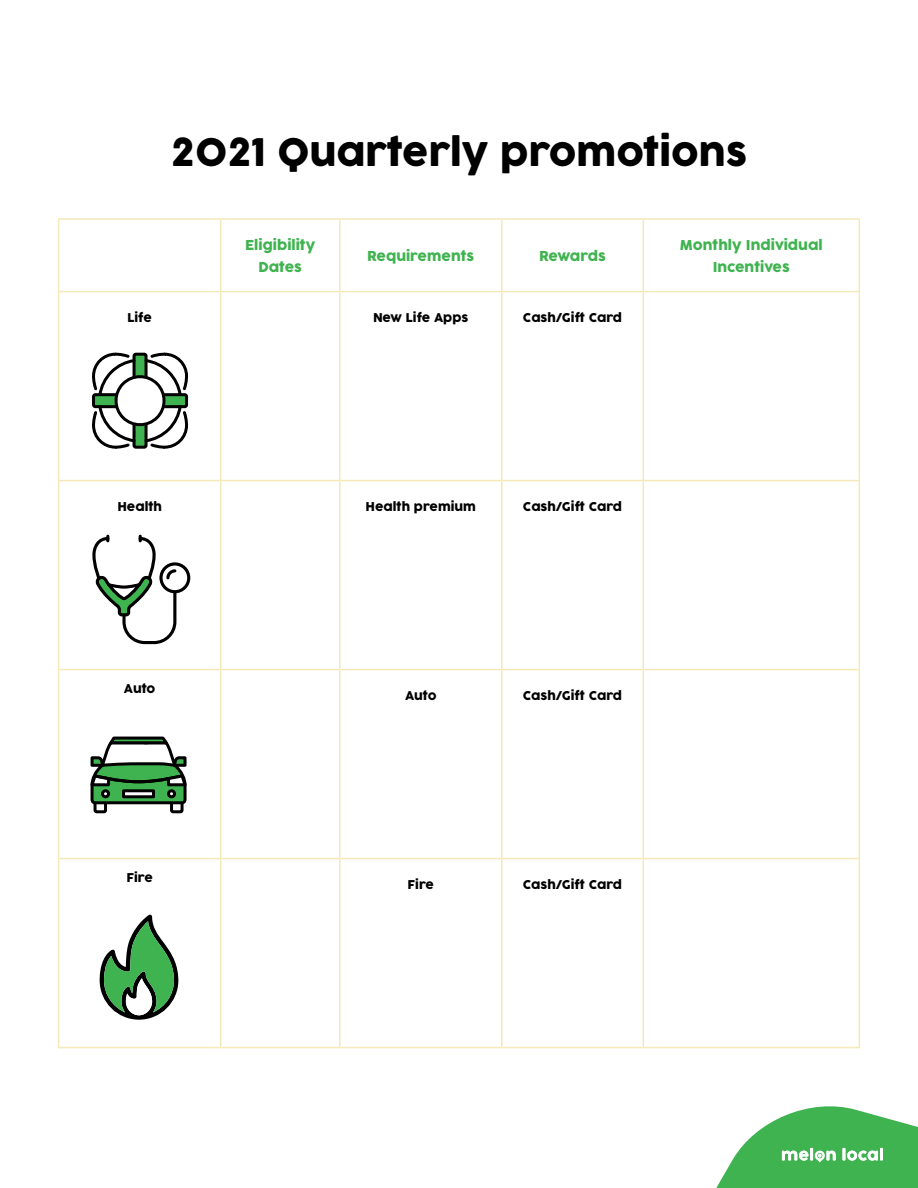
<style>
.page{position:relative;width:918px;height:1188px;background:#fff}
.page>*{position:absolute;margin:0;border:0;box-sizing:border-box;transform-origin:0 0}
.t1{font:37.5px "Cocogoose Pro";color:#000}
.t2{font:13.5px/22.5px "Cocogoose Pro";color:#3fb34f;text-align:center}
.t3{font:13.5px "Cocogoose Pro";letter-spacing:-.025em;color:#3fb34f}
.t4{font:12px "Cocogoose Pro";color:#000}
</style>
<div class="page">
<hr style="left:58px;top:218px;width:163px;height:2px;background:#f4e9b9">
<hr style="left:58px;top:220px;width:1px;height:71px;background:#f4e9b9">
<hr style="left:221px;top:218px;width:119px;height:2px;background:#f4e9b9">
<hr style="left:220px;top:220px;width:1px;height:71px;background:#f4e9b9">
<hr style="left:340px;top:218px;width:162px;height:2px;background:#f4e9b9">
<hr style="left:339px;top:220px;width:2px;height:71px;background:#f4e9b9">
<hr style="left:502px;top:218px;width:141px;height:2px;background:#f4e9b9">
<hr style="left:501px;top:220px;width:2px;height:71px;background:#f4e9b9">
<hr style="left:643px;top:218px;width:217px;height:2px;background:#f4e9b9">
<hr style="left:643px;top:220px;width:1px;height:71px;background:#f4e9b9">
<hr style="left:859px;top:220px;width:1px;height:71px;background:#f4e9b9">
<hr style="left:58px;top:291px;width:163px;height:1px;background:#f4e9b9">
<hr style="left:58px;top:292px;width:1px;height:188px;background:#f4e9b9">
<hr style="left:221px;top:291px;width:119px;height:1px;background:#f4e9b9">
<hr style="left:220px;top:292px;width:1px;height:188px;background:#f4e9b9">
<hr style="left:340px;top:291px;width:162px;height:1px;background:#f4e9b9">
<hr style="left:339px;top:292px;width:2px;height:188px;background:#f4e9b9">
<hr style="left:502px;top:291px;width:141px;height:1px;background:#f4e9b9">
<hr style="left:501px;top:292px;width:2px;height:188px;background:#f4e9b9">
<hr style="left:643px;top:291px;width:217px;height:1px;background:#f4e9b9">
<hr style="left:643px;top:292px;width:1px;height:188px;background:#f4e9b9">
<hr style="left:859px;top:292px;width:1px;height:188px;background:#f4e9b9">
<hr style="left:58px;top:480px;width:163px;height:1px;background:#f4e9b9">
<hr style="left:58px;top:481px;width:1px;height:188px;background:#f4e9b9">
<hr style="left:221px;top:480px;width:119px;height:1px;background:#f4e9b9">
<hr style="left:220px;top:481px;width:1px;height:188px;background:#f4e9b9">
<hr style="left:340px;top:480px;width:162px;height:1px;background:#f4e9b9">
<hr style="left:339px;top:481px;width:2px;height:188px;background:#f4e9b9">
<hr style="left:502px;top:480px;width:141px;height:1px;background:#f4e9b9">
<hr style="left:501px;top:481px;width:2px;height:188px;background:#f4e9b9">
<hr style="left:643px;top:480px;width:217px;height:1px;background:#f4e9b9">
<hr style="left:643px;top:481px;width:1px;height:188px;background:#f4e9b9">
<hr style="left:859px;top:481px;width:1px;height:188px;background:#f4e9b9">
<hr style="left:58px;top:669px;width:163px;height:1px;background:#f4e9b9">
<hr style="left:58px;top:670px;width:1px;height:188px;background:#f4e9b9">
<hr style="left:221px;top:669px;width:119px;height:1px;background:#f4e9b9">
<hr style="left:220px;top:670px;width:1px;height:188px;background:#f4e9b9">
<hr style="left:340px;top:669px;width:162px;height:1px;background:#f4e9b9">
<hr style="left:339px;top:670px;width:2px;height:188px;background:#f4e9b9">
<hr style="left:502px;top:669px;width:141px;height:1px;background:#f4e9b9">
<hr style="left:501px;top:670px;width:2px;height:188px;background:#f4e9b9">
<hr style="left:643px;top:669px;width:217px;height:1px;background:#f4e9b9">
<hr style="left:643px;top:670px;width:1px;height:188px;background:#f4e9b9">
<hr style="left:859px;top:670px;width:1px;height:188px;background:#f4e9b9">
<hr style="left:58px;top:858px;width:163px;height:1px;background:#f4e9b9">
<hr style="left:58px;top:859px;width:1px;height:188px;background:#f4e9b9">
<hr style="left:221px;top:858px;width:119px;height:1px;background:#f4e9b9">
<hr style="left:220px;top:859px;width:1px;height:188px;background:#f4e9b9">
<hr style="left:340px;top:858px;width:162px;height:1px;background:#f4e9b9">
<hr style="left:339px;top:859px;width:2px;height:188px;background:#f4e9b9">
<hr style="left:502px;top:858px;width:141px;height:1px;background:#f4e9b9">
<hr style="left:501px;top:859px;width:2px;height:188px;background:#f4e9b9">
<hr style="left:643px;top:858px;width:217px;height:1px;background:#f4e9b9">
<hr style="left:643px;top:859px;width:1px;height:188px;background:#f4e9b9">
<hr style="left:859px;top:859px;width:1px;height:188px;background:#f4e9b9">
<hr style="left:58px;top:1047px;width:163px;height:1px;background:#f4e9b9">
<hr style="left:221px;top:1047px;width:119px;height:1px;background:#f4e9b9">
<hr style="left:340px;top:1047px;width:162px;height:1px;background:#f4e9b9">
<hr style="left:502px;top:1047px;width:141px;height:1px;background:#f4e9b9">
<hr style="left:643px;top:1047px;width:217px;height:1px;background:#f4e9b9">
<svg style="left:92px;top:352px;width:97px;height:97px"></svg>
<svg style="left:90px;top:736px;width:97px;height:78px"></svg>
<svg style="left:161px;top:564px;width:28px;height:28px"></svg>
<div style="left:159px;top:562px;width:31px;height:31px;border:3px solid #000;border-radius:50%"></div>
<svg style="left:92px;top:534px;width:86px;height:111px"></svg>
<svg style="left:100px;top:915px;width:78px;height:105px"></svg>
<svg style="left:716px;top:1106px;width:202px;height:82px"></svg>
<h1 class="t1" style="left:171px;top:127px;width:578px">2021 Quarterly promotions</h1>
<p class="t2" style="left:245px;top:234px;width:72px">Eligibility<br>Dates</p>
<p class="t2" style="left:367px;top:245px;width:109px">Requirements</p>
<p class="t3" style="left:539px;top:247px;width:68px">Rewards</p>
<p class="t4" style="left:127px;top:309px;width:26px">Life</p>
<p class="t4" style="left:373px;top:309px;width:97px">New Life Apps</p>
<p class="t4" style="left:523px;top:309px;width:101px">Cash/Gift Card</p>
<p class="t2" style="left:680px;top:234px;width:144px">Monthly Individual<br>Incentives</p>
<p class="t4" style="left:117px;top:498px;width:46px">Health</p>
<p class="t4" style="left:366px;top:498px;width:112px">Health premium</p>
<p class="t4" style="left:523px;top:498px;width:101px">Cash/Gift Card</p>
<p class="t4" style="left:124px;top:680px;width:33px">Auto</p>
<p class="t4" style="left:126px;top:869px;width:28px">Fire</p>
<p class="t4" style="left:405px;top:687px;width:33px">Auto</p>
<p class="t4" style="left:523px;top:687px;width:101px">Cash/Gift Card</p>
<p class="t4" style="left:408px;top:876px;width:28px">Fire</p>
<p class="t4" style="left:523px;top:876px;width:101px">Cash/Gift Card</p>
</div>
